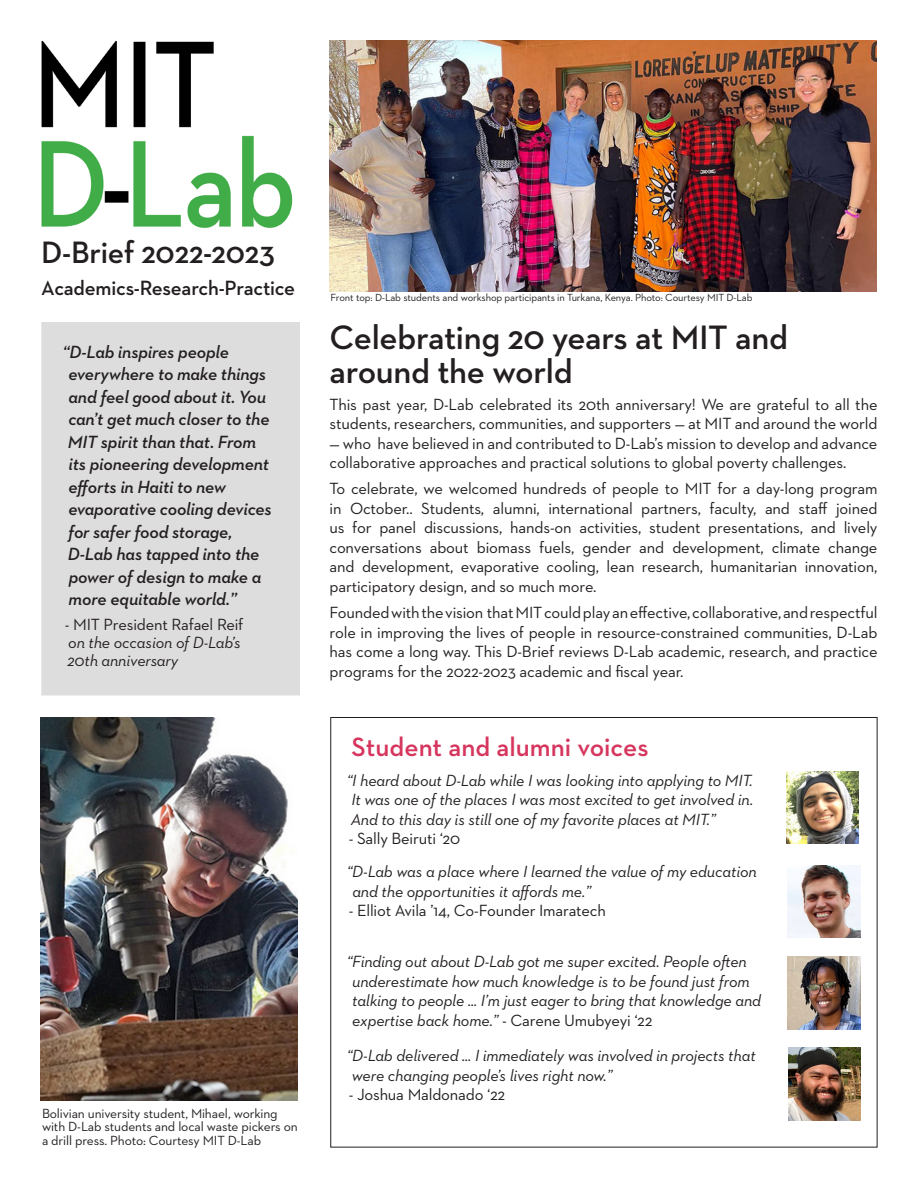
<style>
.page{position:relative;width:918px;height:1188px;background:#fff}
.page>*{position:absolute;margin:0;border:0;box-sizing:border-box;transform-origin:0 0}
.t1{font:600 34.5px/34.5px "Neutraface 2 Text";letter-spacing:-.01em;color:#231f20}
.t2{font:600 31.5px "Neutraface 2 Text";letter-spacing:-.01em;color:#231f20}
.Section_header{font:600 27px "Neutraface 2 Text";color:#d6365e}
.t3{font:600 21px "Neutraface 2 Text";letter-spacing:-.01em;color:#231f20}
.t4{font:italic 600 18px/22.5px "Neutraface 2 Text";letter-spacing:-.01em;color:#231f20}
.Bullet_1{font:16.5px/19.5px "Neutraface 2 Text";letter-spacing:-.01em;color:#231f20}
.Bullet_1-2{font:italic 16.5px/19.5px "Neutraface 2 Text";letter-spacing:-.01em;color:#231f20}
.t5{font:13.5px/13.5px "Neutraface 2 Text";letter-spacing:-.01em;color:#231f20}
.t6{font:10.5px "Neutraface 2 Text";letter-spacing:-.01em;color:#231f20}
.s1{font-style:normal}
</style>
<div class="page">
<img style="left:330px;top:40px;width:547px;height:252px">
<div style="left:42px;top:323px;width:257px;height:372px;background:#dedddd"></div>
<img style="left:41px;top:40px;width:252px;height:188px">
<img style="left:40px;top:718px;width:258px;height:383px">
<img style="left:786px;top:771px;width:73px;height:73px">
<img style="left:788px;top:865px;width:72px;height:73px">
<img style="left:789px;top:1048px;width:71px;height:72px">
<img style="left:788px;top:957px;width:72px;height:72px">
<p class="t2" style="left:41px;top:233px;width:235px">D-Brief 2022-2023</p>
<p class="t3" style="left:41px;top:275px;width:255px">Academics-Research-Practice</p>
<p class="t4" style="left:63px;top:340px;width:211px">“D-Lab inspires people everywhere to make things and feel good about it. You can’t get much closer to the<br>MIT spirit than that. From its pioneering development efforts in Haiti to new evaporative cooling devices for safer food storage,<br>D-Lab has tapped into the power of design to make a more equitable world.”</p>
<p class="Bullet_1-2" style="left:65px;top:615px;width:180px;line-height:18px"><span class="s1">- MIT President Rafael Reif </span>on the occasion of D-Lab’s<br>20th anniversary</p>
<p class="t5" style="left:42px;top:1106px;width:257px">Bolivian university student, Mihael, working with D-Lab students and local waste pickers on a drill press. Photo: Courtesy MIT D-Lab</p>
<p class="t6" style="left:330px;top:291px;width:424px">Front top: D-Lab students and workshop participants in Turkana, Kenya. Photo: Courtesy MIT D-Lab</p>
<p class="t1" style="left:330px;top:319px;width:460px">Celebrating 20 years at MIT and around the world</p>
<p class="Bullet_1" style="left:330px;top:394px;width:549px">This past year, D-Lab celebrated its 20th anniversary! We are grateful to all the students, researchers, communities, and supporters — at MIT and around the world</p>
<p class="Bullet_1" style="left:330px;top:433px;width:549px">— who have believed in and contributed to D-Lab’s mission to develop and advance collaborative approaches and practical solutions to global poverty challenges.</p>
<p class="Bullet_1" style="left:330px;top:479px;width:550px;text-align:justify">To celebrate, we welcomed hundreds of people to MIT for a day-long program in October.. Students, alumni, international partners, faculty, and staff joined us for panel discussions, hands-on activities, student presentations, and lively conversations about biomass fuels, gender and development, climate change and development, evaporative cooling, lean research, humanitarian innovation, participatory design, and so much more.</p>
<p class="Bullet_1" style="left:330px;top:602px;width:550px;text-align:justify">Founded with the vision that MIT could play an effective, collaborative, and respectful role in improving the lives of people in resource-constrained communities, D-Lab has come a long way. This D-Brief reviews D-Lab academic, research, and practice programs for the 2022-2023 academic and fiscal year.</p>
<p class="Section_header" style="left:352px;top:730px;width:298px">Student and alumni voices</p>
<p class="Bullet_1-2" style="left:347px;top:770px;width:408px;text-align:justify">“I heard about D-Lab while I was looking into applying to MIT.<br>It was one of the places I was most excited to get involved in.<br>And to this day is still one of my favorite places at MIT.”</p>
<p class="Bullet_1" style="left:349px;top:829px;width:113px">- Sally Beiruti ‘20</p>
<p class="Bullet_1-2" style="left:352px;top:862px;width:406px;text-indent:-6px">“D-Lab was a place where I learned the value of my education and the opportunities it affords me.”</p>
<p class="Bullet_1" style="left:349px;top:901px;width:259px">- Elliot Avila ’14, Co-Founder Imaratech</p>
<p class="Bullet_1-2" style="left:352px;top:952px;width:410px;text-indent:-6px">“Finding out about D-Lab got me super excited. People often underestimate how much knowledge is to be found just from talking to people ... I’m just eager to bring that knowledge and expertise back home.” <span class="s1">- Carene Umubyeyi ‘22</span></p>
<p class="Bullet_1-2" style="left:352px;top:1046px;width:406px;text-indent:-5px">“D-Lab delivered ... I immediately was involved in projects that were changing people’s lives right now.”</p>
<p class="Bullet_1" style="left:349px;top:1085px;width:158px">- Joshua Maldonado ‘22</p>
</div>
